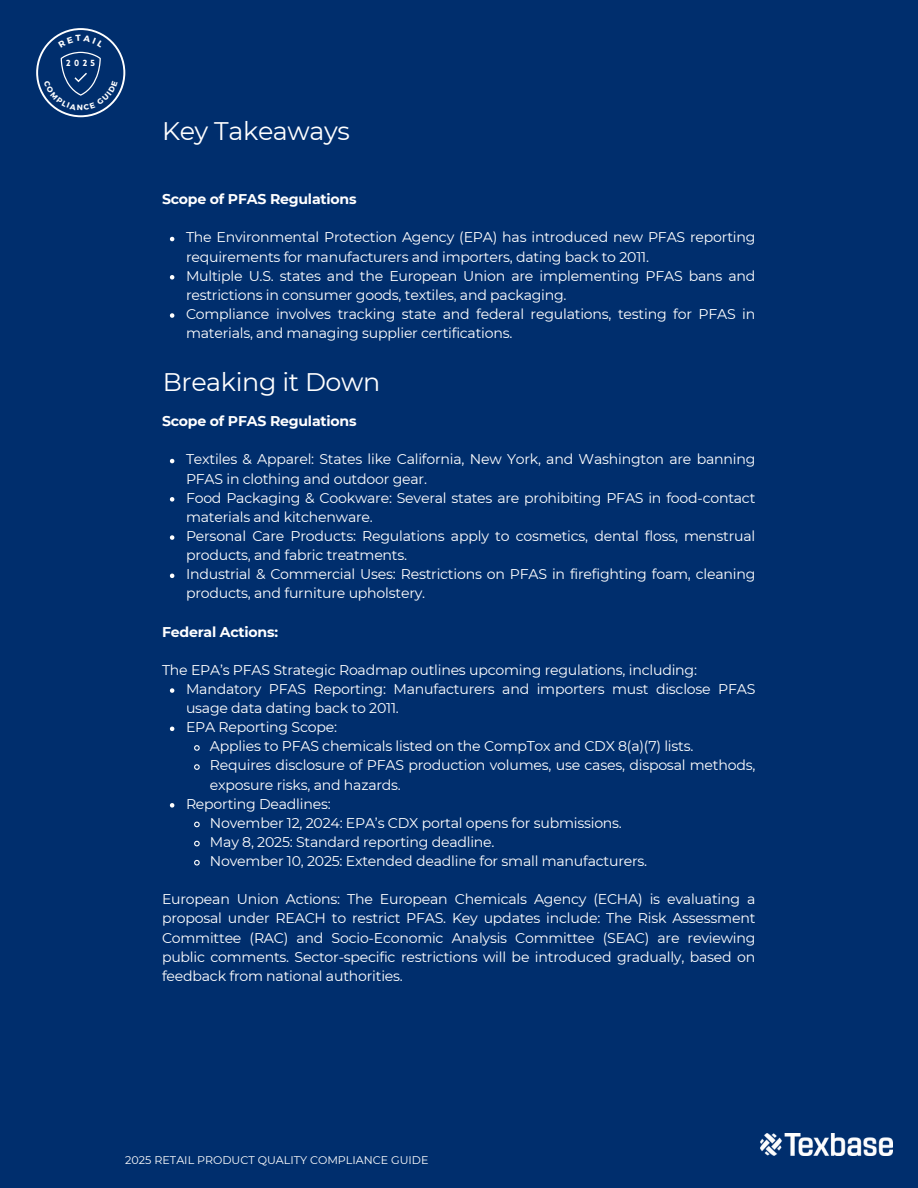
<style>
.page{position:relative;width:918px;height:1188px;background:#002e6d}
.page>*{position:absolute;margin:0;border:0;box-sizing:border-box;transform-origin:0 0}
.t1{font:25.35px "Montserrat";letter-spacing:-.015em;color:#fff}
.t2{font:14.1px/19.2px "Montserrat";letter-spacing:-.015em;color:#fff}
.t3{font:700 14.1px "Montserrat";letter-spacing:-.015em;color:#fff}
.t4{font:11.1px "Montserrat";color:#fff}
.t5{font:900 8.7px "Lovelo";color:#fff}
</style>
<div class="page">
<svg style="left:170px;top:237px;width:4px;height:4px"></svg>
<svg style="left:170px;top:275px;width:4px;height:5px"></svg>
<svg style="left:170px;top:313px;width:4px;height:5px"></svg>
<svg style="left:170px;top:459px;width:4px;height:4px"></svg>
<svg style="left:170px;top:497px;width:4px;height:5px"></svg>
<svg style="left:170px;top:535px;width:4px;height:5px"></svg>
<svg style="left:170px;top:574px;width:4px;height:4px"></svg>
<svg style="left:170px;top:688px;width:4px;height:5px"></svg>
<svg style="left:170px;top:727px;width:4px;height:4px"></svg>
<svg style="left:194px;top:745px;width:6px;height:6px"></svg>
<svg style="left:194px;top:764px;width:6px;height:6px"></svg>
<svg style="left:170px;top:803px;width:4px;height:5px"></svg>
<svg style="left:194px;top:821px;width:6px;height:7px"></svg>
<svg style="left:194px;top:840px;width:6px;height:7px"></svg>
<svg style="left:194px;top:859px;width:6px;height:7px"></svg>
<img style="left:760px;top:1134px;width:133px;height:21px">
<svg style="left:36px;top:28px;width:89px;height:89px"></svg>
<p class="t5" style="left:66px;top:60px;width:30px">2025</p>
<p class="t1" style="left:162px;top:116px;width:189px">Key Takeaways</p>
<p class="t3" style="left:162px;top:191px;width:196px">Scope of PFAS Regulations</p>
<h1 class="t2" style="left:186px;top:228px;width:571px">The Environmental Protection Agency (EPA) has introduced new PFAS reporting requirements for manufacturers and importers, dating back to 2011.</h1>
<p class="t2" style="left:186px;top:266px;width:571px">Multiple U.S. states and the European Union are implementing PFAS bans and restrictions in consumer goods, textiles, and packaging.</p>
<h3 class="t2" style="left:186px;top:304px;width:571px">Compliance involves tracking state and federal regulations, testing for PFAS in materials, and managing supplier certifications.</h3>
<p class="t1" style="left:163px;top:367px;width:219px">Breaking it Down</p>
<p class="t3" style="left:162px;top:413px;width:196px">Scope of PFAS Regulations</p>
<p class="t2" style="left:186px;top:450px;width:571px">Textiles &amp; Apparel: States like California, New York, and Washington are banning<br>PFAS in clothing and outdoor gear.</p>
<p class="t2" style="left:186px;top:488px;width:571px">Food Packaging &amp; Cookware: Several states are prohibiting PFAS in food-contact materials and kitchenware.</p>
<p class="t2" style="left:186px;top:526px;width:571px">Personal Care Products: Regulations apply to cosmetics, dental floss, menstrual products, and fabric treatments.</p>
<h3 class="t2" style="left:186px;top:565px;width:571px">Industrial &amp; Commercial Uses: Restrictions on PFAS in firefighting foam, cleaning products, and furniture upholstery.</h3>
<p class="t3" style="left:162px;top:623px;width:118px">Federal Actions:</p>
<p class="t2" style="left:162px;top:660px;width:537px">The EPA’s PFAS Strategic Roadmap outlines upcoming regulations, including:</p>
<p class="t2" style="left:186px;top:679px;width:571px">Mandatory PFAS Reporting: Manufacturers and importers must disclose PFAS usage data dating back to 2011.</p>
<p class="t2" style="left:186px;top:718px;width:153px">EPA Reporting Scope:</p>
<h3 class="t2" style="left:210px;top:737px;width:485px">Applies to PFAS chemicals listed on the CompTox and CDX 8(a)(7) lists.</h3>
<h4 class="t2" style="left:210px;top:756px;width:547px">Requires disclosure of PFAS production volumes, use cases, disposal methods, exposure risks, and hazards.</h4>
<p class="t2" style="left:186px;top:794px;width:146px">Reporting Deadlines:</p>
<p class="t2" style="left:210px;top:813px;width:413px">November 12, 2024: EPA’s CDX portal opens for submissions.</p>
<p class="t2" style="left:210px;top:832px;width:286px">May 8, 2025: Standard reporting deadline.</p>
<p class="t2" style="left:210px;top:851px;width:439px">November 10, 2025: Extended deadline for small manufacturers.</p>
<p class="t2" style="left:162px;top:890px;width:595px;text-align:justify">European Union Actions: The European Chemicals Agency (ECHA) is evaluating a proposal under REACH to restrict PFAS. Key updates include: The Risk Assessment Committee (RAC) and Socio-Economic Analysis Committee (SEAC) are reviewing public comments. Sector-specific restrictions will be introduced gradually, based on feedback from national authorities.</p>
<p class="t4" style="left:125px;top:1153px;width:305px">2025 RETAIL PRODUCT QUALITY COMPLIANCE GUIDE</p>
</div>
